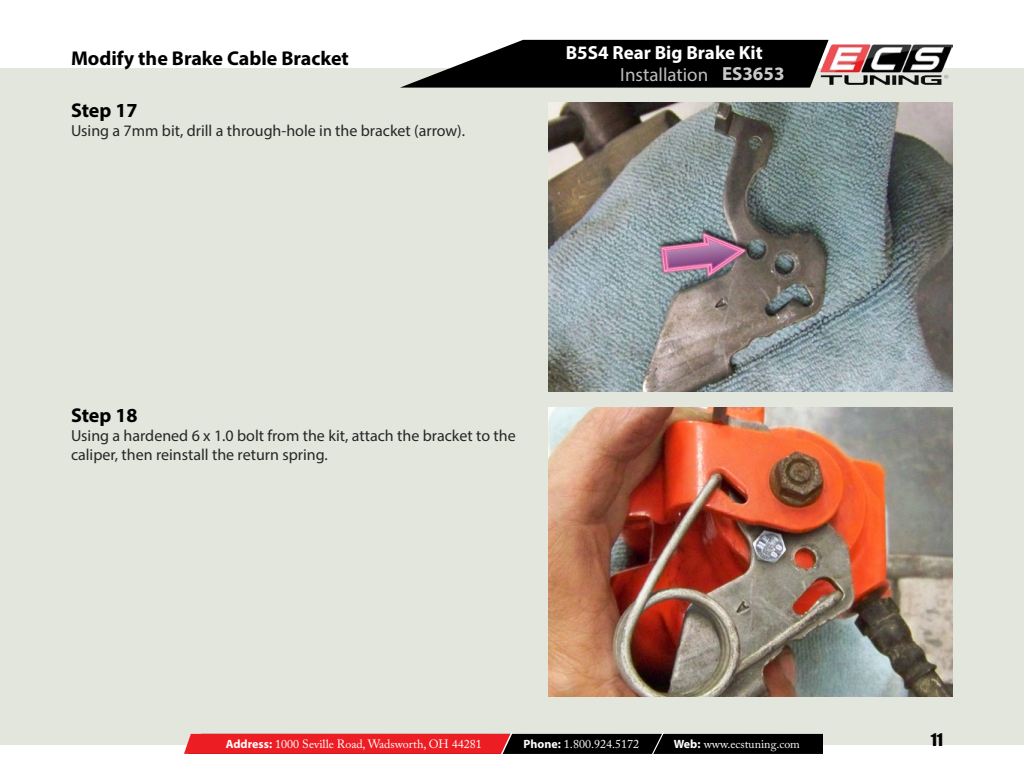
<style>
.page{position:relative;width:1024px;height:768px;background:#fff}
.page>*{position:absolute;margin:0;border:0;box-sizing:border-box;transform-origin:0 0}
.t1{font:700 20px "Myriad Pro";color:#000}
.t2{font:700 19px "Myriad Pro";color:#fff}
.t3{font:19px "Myriad Pro";color:#bcbec0}
.t4{font:700 19px "Myriad Pro";color:#c9cacc}
.t5{font:16px/19.2px "Myriad Pro";color:#262626}
.t6{font:16px "Impact";color:#000}
.t7{font:12px "Adobe Caslon Pro";color:#fff}
.s1{font-family:"Myriad Pro";font-weight:700}
</style>
<div class="page">
<div style="left:0;top:68px;width:1024px;height:677px;background:#e3e6dd"></div>
<svg style="left:400px;top:40px;width:429px;height:48px;background:#272727"></svg>
<svg style="left:184px;top:732px;width:639px;height:22px;background:#812325"></svg>
<img style="left:820px;top:44px;width:132px;height:40px">
<img style="left:548px;top:102px;width:405px;height:290px">
<img style="left:548px;top:407px;width:405px;height:290px">
<p class="t1" style="left:71px;top:45px;width:279px">Modify the Brake Cable Bracket</p>
<p class="t1" style="left:71px;top:97px;width:68px">Step 17</p>
<p class="t5" style="left:71px;top:121px;width:396px">Using a 7mm bit, drill a through-hole in the bracket (arrow).</p>
<p class="t2" style="left:566px;top:40px;width:198px">B5S4 Rear Big Brake Kit</p>
<p class="t3" style="left:620px;top:63px;width:90px">Installation</p>
<p class="t4" style="left:722px;top:61px;width:64px">ES3653</p>
<p class="t1" style="left:71px;top:402px;width:68px">Step 18</p>
<p class="t5" style="left:71px;top:426px;width:446px">Using a hardened 6 x 1.0 bolt from the kit, attach the bracket to the caliper, then reinstall the return spring.</p>
<p class="t7" style="left:226px;top:737px;width:258px"><span class="s1">Address:</span> 1000 Seville Road, Wadsworth, OH 44281</p>
<p class="t7" style="left:524px;top:737px;width:117px"><span class="s1">Phone:</span> 1.800.924.5172</p>
<p class="t7" style="left:674px;top:737px;width:128px"><span class="s1">Web:</span> www.ecstuning.com</p>
<p class="t6" style="left:931px;top:727px;width:14px">11</p>
</div>
